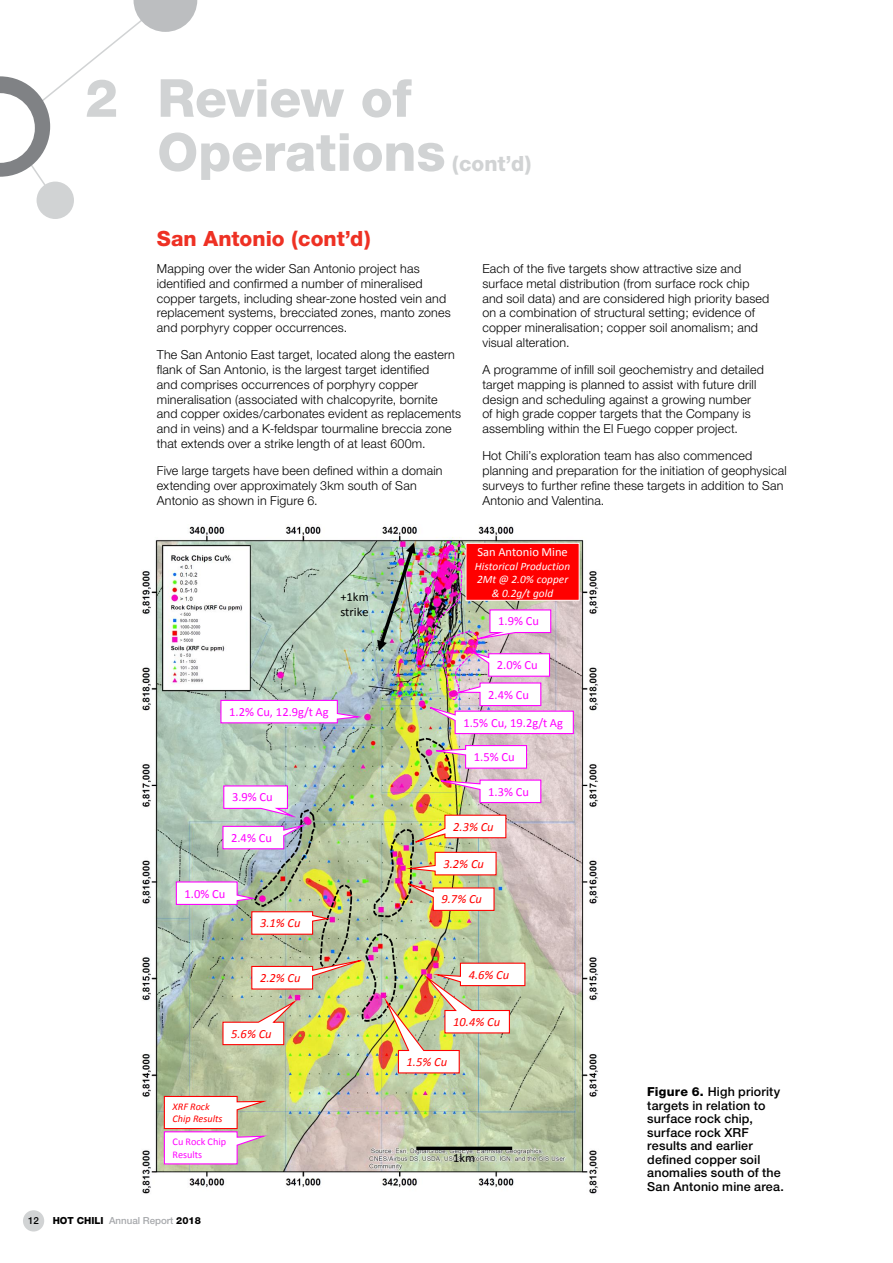
<style>
.page{position:relative;width:893px;height:1263px;background:#fff}
.page>*{position:absolute;margin:0;border:0;box-sizing:border-box;transform-origin:0 0}
.t1{font:800 52.5px/54px "Helvetica Neue";letter-spacing:-.005em;color:#d1d3d4}
.t2{font:800 21px "Helvetica Neue";color:#ee3124}
.t3{font:800 21px "Helvetica Neue";color:#d1d3d4}
.t4{font:12.6px "Calibri";color:#f0f}
.t5{font:300 12.45px/14.7px "Helvetica Neue";letter-spacing:.015em;color:#000}
.t6{font:500 12.45px/13.5px "Helvetica Neue";letter-spacing:.015em;color:#000}
.t7{font:12.45px "Calibri";color:#f0f}
.t8{font:italic 12.45px "Calibri";color:#f00}
.t9{font:12.45px "Calibri";color:#fff}
.t10{font:12.45px/15px "Calibri";color:#000}
.t11{font:italic 11.25px/13.6px "Calibri";letter-spacing:.005em;color:#fff;text-align:center}
.t12{font:italic 10.2px/12.3px "Calibri";color:#f00}
.t13{font:10.2px/12.3px "Calibri";color:#f0f}
.t14{font:800 9.75px "Helvetica Neue";color:#000}
.t15{font:500 9.75px "Helvetica Neue";color:#000}
.s1{font-weight:500;color:#a7a9ac}
.s2{font-weight:800}
</style>
<div class="page">
<div style="left:37px;top:182px;width:37px;height:37px;background:#d1d3d4;border-radius:50%"></div>
<svg style="left:0;top:0;width:197px;height:202px"></svg>
<div style="left:23px;top:1210px;width:21px;height:21px;background:#d1d3d4;border-radius:50%"></div>
<img style="left:142px;top:525px;width:457px;height:669px">
<hr style="left:416px;top:1147px;width:96px;height:3px;background:#000">
<img style="left:175px;top:543px;width:405px;height:531px">
<svg style="left:163px;top:1095px;width:108px;height:70px"></svg>
<h1 class="t1" style="left:157px;top:71px;width:290px;text-indent:-72px">2 Review of<br>Operations</h1>
<h2 class="t3" style="left:452px;top:151px;width:81px">(cont’d)</h2>
<h2 class="t2" style="left:157px;top:226px;width:215px">San Antonio (cont’d)</h2>
<p class="t5" style="left:157px;top:261px;width:295px">Mapping over the wider San Antonio project has identified and confirmed a number of mineralised copper targets, including shear-zone hosted vein and replacement systems, brecciated zones, manto zones and porphyry copper occurrences.</p>
<p class="t5" style="left:157px;top:347px;width:306px">The San Antonio East target, located along the eastern flank of San Antonio, is the largest target identified<br>and comprises occurrences of porphyry copper mineralisation (associated with chalcopyrite, bornite and copper oxides/carbonates evident as replacements and in veins) and a K-feldspar tourmaline breccia zone that extends over a strike length of at least 600m.</p>
<p class="t5" style="left:157px;top:463px;width:287px">Five large targets have been defined within a domain extending over approximately 3km south of San<br>Antonio as shown in Figure 6.</p>
<p class="t5" style="left:482px;top:261px;width:289px">Each of the five targets show attractive size and surface metal distribution (from surface rock chip and soil data) and are considered high priority based on a combination of structural setting; evidence of copper mineralisation; copper soil anomalism; and visual alteration.</p>
<p class="t5" style="left:482px;top:362px;width:283px">A programme of infill soil geochemistry and detailed target mapping is planned to assist with future drill design and scheduling against a growing number of high grade copper targets that the Company is assembling within the El Fuego copper project.</p>
<p class="t5" style="left:482px;top:448px;width:306px">Hot Chili’s exploration team has also commenced planning and preparation for the initiation of geophysical surveys to further refine these targets in addition to San Antonio and Valentina.</p>
<p class="t10" style="left:340px;top:589px;width:30px">+1km strike</p>
<p class="t9" style="left:477px;top:544px;width:92px">San Antonio Mine</p>
<p class="t11" style="left:475px;top:558px;width:97px">Historical Production<br>2Mt @ 2.0% copper &amp; 0.2g/t gold</p>
<p class="t7" style="left:498px;top:613px;width:42px">1.9% Cu</p>
<p class="t7" style="left:497px;top:657px;width:42px">2.0% Cu</p>
<p class="t7" style="left:488px;top:686px;width:42px">2.4% Cu</p>
<p class="t7" style="left:229px;top:704px;width:101px">1.2% Cu, 12.9g/t Ag</p>
<p class="t7" style="left:232px;top:789px;width:42px">3.9% Cu</p>
<p class="t7" style="left:231px;top:830px;width:42px">2.4% Cu</p>
<p class="t7" style="left:184px;top:885px;width:42px">1.0% Cu</p>
<p class="t8" style="left:260px;top:915px;width:42px">3.1% Cu</p>
<p class="t8" style="left:260px;top:969px;width:42px">2.2% Cu</p>
<p class="t8" style="left:231px;top:1025px;width:42px">5.6% Cu</p>
<p class="t12" style="left:173px;top:1100px;width:51px">XRF Rock<br>Chip Results</p>
<p class="t13" style="left:173px;top:1136px;width:55px">Cu Rock Chip<br>Results</p>
<p class="t15" style="left:28px;top:1215px;width:12px">12</p>
<p class="t14" style="left:53px;top:1215px;width:150px">HOT CHILI <span class="s1">Annual Report</span> 2018</p>
<p class="t7" style="left:463px;top:715px;width:101px">1.5% Cu, 19.2g/t Ag</p>
<p class="t4" style="left:474px;top:749px;width:42px">1.5% Cu</p>
<p class="t7" style="left:488px;top:784px;width:42px">1.3% Cu</p>
<p class="t8" style="left:453px;top:818px;width:42px">2.3% Cu</p>
<p class="t8" style="left:443px;top:855px;width:42px">3.2% Cu</p>
<p class="t8" style="left:441px;top:891px;width:42px">9.7% Cu</p>
<p class="t8" style="left:469px;top:966px;width:42px">4.6% Cu</p>
<p class="t8" style="left:453px;top:1013px;width:48px">10.4% Cu</p>
<p class="t8" style="left:407px;top:1053px;width:42px">1.5% Cu</p>
<p class="t10" style="left:453px;top:1150px;width:24px">1km</p>
<p class="t6" style="left:647px;top:1085px;width:138px"><span class="s2">Figure 6.</span> High priority targets in relation to surface rock chip, surface rock XRF results and earlier defined copper soil anomalies south of the<br>San Antonio mine area.</p>
</div>
